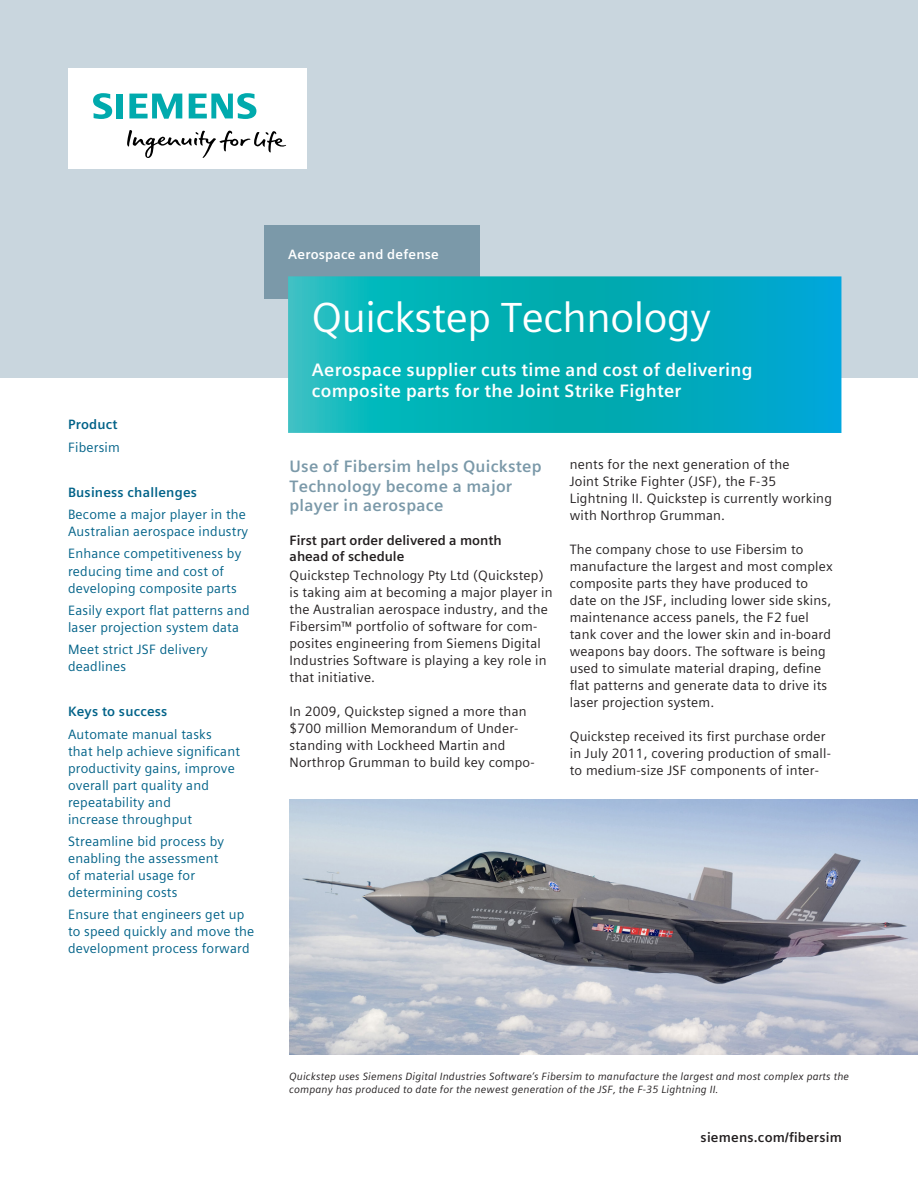
<style>
.page{position:relative;width:918px;height:1188px;background:#fff}
.page>*{position:absolute;margin:0;border:0;box-sizing:border-box;transform-origin:0 0}
.Headline__28pt{font:42px "Siemens Sans Global";letter-spacing:-.01em;color:#fff}
.Subhead__12pt{font:700 18px/21.6px "Siemens Sans Global";letter-spacing:.015em;color:#fff}
.Body_lead-in_text{font:700 16.5px/19.8px "Siemens Sans Global";letter-spacing:.015em;color:#7b99a9}
.Body_text{font:13.5px/17px "Siemens Sans Global";letter-spacing:.015em;color:#231f20}
.Side_bar_text{font:13.5px/17px "Siemens Sans Global";letter-spacing:.015em;color:#006288}
.Body_subhead{font:700 13.5px/16.2px "Siemens Sans Global";color:#231f20}
.Side_bar_head{font:700 13.5px "Siemens Sans Global";letter-spacing:.015em;color:#006288}
.cover_url{font:700 13.5px "Siemens Sans Global";letter-spacing:.015em;color:#231f20}
.Industry_panel{font:700 13.5px "Siemens Sans Global";letter-spacing:.015em;color:#fff}
.Caption{font:italic 10.5px/13.5px "Siemens Sans Global";letter-spacing:.015em;color:#231f20}
</style>
<div class="page">
<div style="left:0;top:0;width:918px;height:377px;background:#c9d6de"></div>
<div style="left:68px;top:68px;width:238px;height:101px;background:#fff"></div>
<svg style="left:127px;top:130px;width:159px;height:28px"></svg>
<svg style="left:93px;top:93px;width:30px;height:26px"></svg>
<svg style="left:129px;top:94px;width:53px;height:25px"></svg>
<svg style="left:189px;top:93px;width:67px;height:26px"></svg>
<div style="left:264px;top:225px;width:216px;height:74px;background:#7b99a9"></div>
<svg style="left:288px;top:276px;width:553px;height:157px"></svg>
<img style="left:289px;top:799px;width:629px;height:255px">
<p class="Side_bar_head" style="left:68px;top:414px;width:51px">Product</p>
<p class="Side_bar_text" style="left:68px;top:439px;width:53px">Fibersim</p>
<p class="Side_bar_head" style="left:68px;top:482px;width:131px">Business challenges</p>
<p class="Side_bar_text" style="left:68px;top:506px;width:182px">Become a major player in the<br>Australian aerospace industry</p>
<p class="Side_bar_text" style="left:68px;top:545px;width:175px">Enhance competitiveness by reducing time and cost of developing composite parts</p>
<p class="Side_bar_text" style="left:68px;top:602px;width:183px">Easily export flat patterns and laser projection system data</p>
<p class="Side_bar_text" style="left:68px;top:641px;width:141px">Meet strict JSF delivery deadlines</p>
<p class="Side_bar_head" style="left:68px;top:701px;width:101px">Keys to success</p>
<p class="Side_bar_text" style="left:68px;top:726px;width:174px">Automate manual tasks<br>that help achieve significant productivity gains, improve overall part quality and repeatability and<br>increase throughput</p>
<p class="Side_bar_text" style="left:68px;top:833px;width:158px">Streamline bid process by enabling the assessment of material usage for determining costs</p>
<p class="Side_bar_text" style="left:68px;top:906px;width:188px">Ensure that engineers get up to speed quickly and move the development process forward</p>
<p class="Industry_panel" style="left:288px;top:243px;width:152px">Aerospace and defense</p>
<p class="Headline__28pt" style="left:312px;top:286px;width:401px">Quickstep Technology</p>
<p class="Subhead__12pt" style="left:312px;top:359px;width:442px">Aerospace supplier cuts time and cost of delivering composite parts for the Joint Strike Fighter</p>
<p class="Body_lead-in_text" style="left:290px;top:456px;width:254px">Use of Fibersim helps Quickstep<br>Technology become a major player in aerospace</p>
<p class="Body_subhead" style="left:290px;top:532px;width:214px">First part order delivered a month ahead of schedule</p>
<p class="Body_text" style="left:290px;top:567px;width:265px">Quickstep Technology Pty Ltd (Quickstep) is taking aim at becoming a major player in the Australian aerospace industry, and the Fibersim™ portfolio of software for com&shy;posites engineering from Siemens Digital Industries Software is playing a key role in that initiative.</p>
<p class="Body_text" style="left:290px;top:703px;width:247px">In 2009, Quickstep signed a more than $700 million Memorandum of Under&shy;standing with Lockheed Martin and Northrop Grumman to build key compo-</p>
<p class="Body_text" style="left:570px;top:456px;width:264px">nents for the next generation of the<br>Joint Strike Fighter (JSF), the F-35<br>Lightning II. Quickstep is currently working with Northrop Grumman.</p>
<p class="Body_text" style="left:570px;top:541px;width:264px">The company chose to use Fibersim to manufacture the largest and most complex composite parts they have produced to date on the JSF, including lower side skins, maintenance access panels, the F2 fuel tank cover and the lower skin and in-board weapons bay doors. The software is being used to simulate material draping, define flat patterns and generate data to drive its laser projection system.</p>
<p class="Body_text" style="left:570px;top:728px;width:263px">Quickstep received its first purchase order in July 2011, covering production of small&shy;to medium-size JSF components of inter-</p>
<p class="Caption" style="left:289px;top:1069px;width:561px">Quickstep uses Siemens Digital Industries Software’s Fibersim to manufacture the largest and most complex parts the company has produced to date for the newest generation of the JSF, the F-35 Lightning II.</p>
<p class="cover_url" style="left:701px;top:1127px;width:143px">siemens.com/fibersim</p>
</div>
